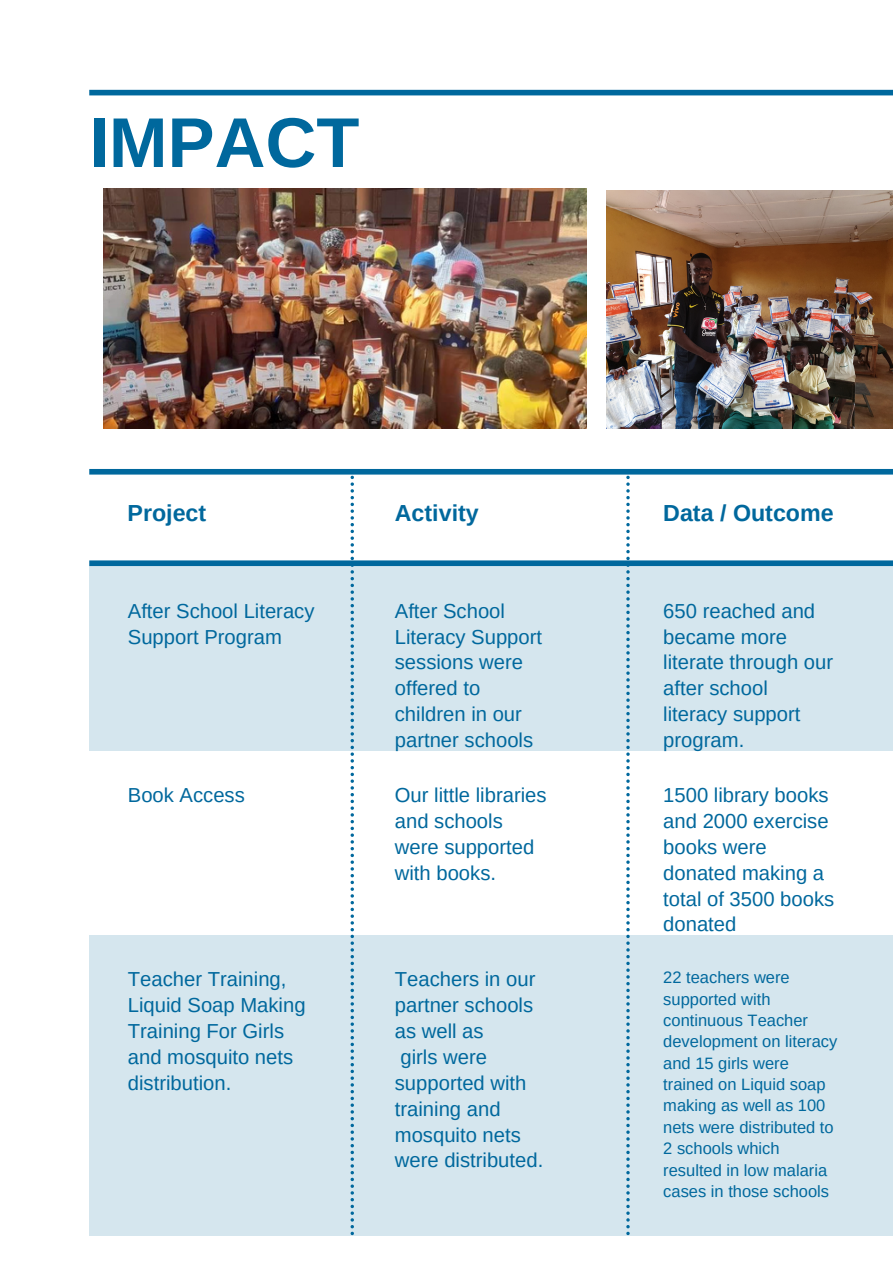
<style>
.page{position:relative;width:893px;height:1264px;background:#fff}
.page>*{position:absolute;margin:0;border:0;box-sizing:border-box;transform-origin:0 0}
.t1{font:700 70.5px "Arimo";color:#00689d}
.t2{font:700 23.25px "Arimo";color:#00689d}
.t3{font:20.25px/25.8px "Arimo";color:#00689d}
.t4{font:16.5px/21.3px "Arimo";color:#00689d}
</style>
<div class="page">
<div style="left:89px;top:566px;width:803px;height:185px;background:#d5e6ee"></div>
<div style="left:89px;top:935px;width:803px;height:300px;background:#d5e6ee"></div>
<div style="left:89px;top:90px;width:803px;height:5px;background:#00689d"></div>
<div style="left:89px;top:469px;width:803px;height:5px;background:#00689d"></div>
<svg style="left:350px;top:475px;width:4px;height:760px"></svg>
<svg style="left:626px;top:475px;width:3px;height:760px"></svg>
<div style="left:89px;top:560px;width:803px;height:6px;background:#00689d"></div>
<img style="left:103px;top:188px;width:484px;height:240px">
<img style="left:606px;top:191px;width:286px;height:237px">
<h1 class="t1" style="left:89px;top:103px;width:271px">IMPACT</h1>
<p class="t2" style="left:127px;top:499px;width:80px">Project</p>
<p class="t2" style="left:395px;top:499px;width:85px">Activity</p>
<p class="t2" style="left:663px;top:499px;width:172px">Data / Outcome</p>
<p class="t3" style="left:128px;top:597px;width:188px">After School Literacy<br>Support Program</p>
<p class="t3" style="left:128px;top:782px;width:118px">Book Access</p>
<p class="t3" style="left:128px;top:966px;width:179px">Teacher Training,<br>Liquid Soap Making<br>Training For Girls and mosquito nets distribution.</p>
<p class="t3" style="left:395px;top:597px;width:149px">After School<br>Literacy Support sessions were offered to children in our partner schools</p>
<p class="t3" style="left:395px;top:782px;width:153px">Our little libraries and schools were supported with books.</p>
<p class="t3" style="left:395px;top:966px;width:150px">Teachers in our partner schools as well as<br>girls were supported with training and mosquito nets were distributed.</p>
<p class="t3" style="left:663px;top:597px;width:171px">650 reached and became more literate through our after school literacy support program.</p>
<p class="t3" style="left:663px;top:782px;width:172px">1500 library books and 2000 exercise books were donated making a total of 3500 books donated</p>
<p class="t4" style="left:663px;top:966px;width:175px">22 teachers were supported with continuous Teacher development on literacy and 15 girls were trained on Liquid soap making as well as 100 nets were distributed to<br>2 schools which resulted in low malaria cases in those schools</p>
</div>
